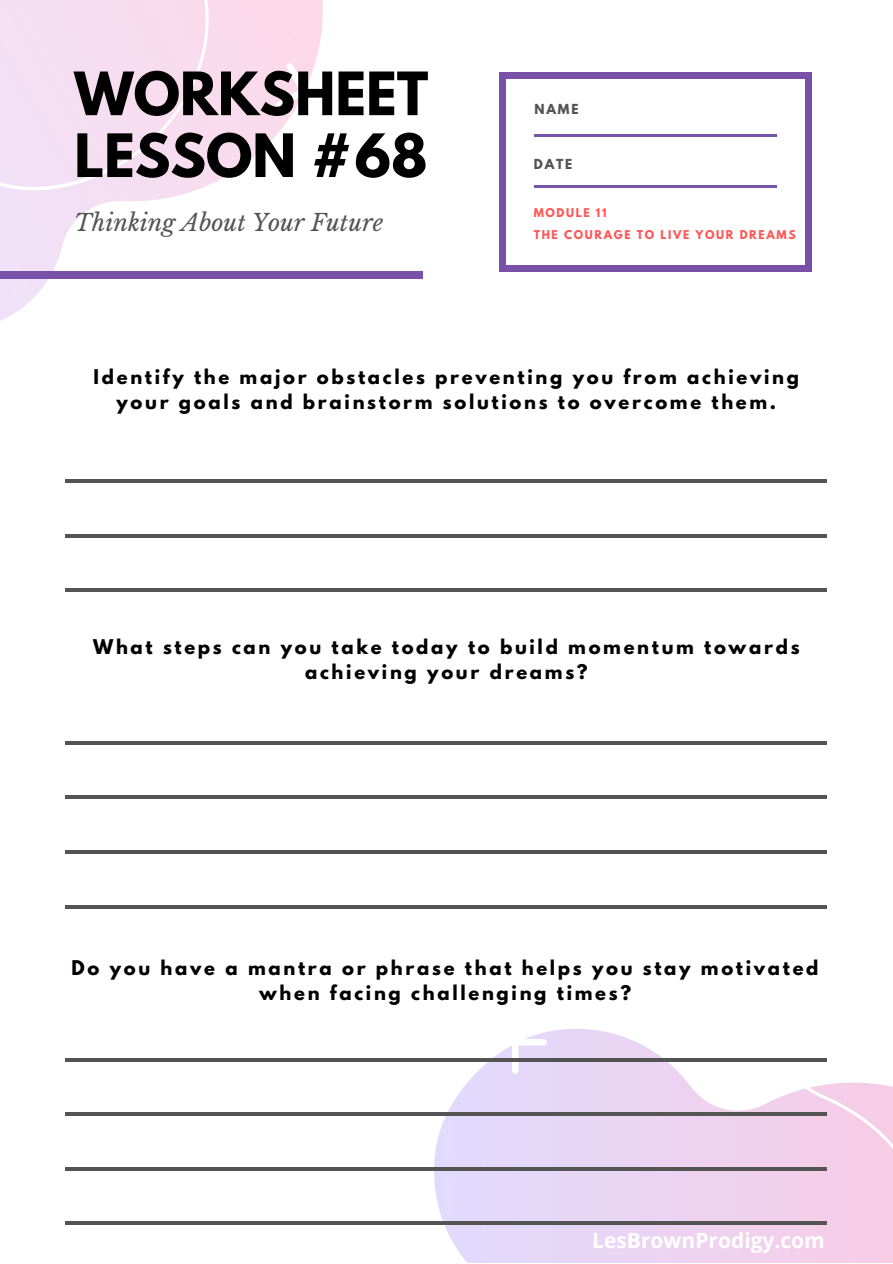
<style>
.page{position:relative;width:893px;height:1264px;background:#fff}
.page>*{position:absolute;margin:0;border:0;box-sizing:border-box;transform-origin:0 0}
.t1{font:700 52.95px "League Spartan";color:#000}
.t2{font:italic 23.1px "Libre Baskerville";color:#545454}
.t3{font:700 21px "Open Sans";color:#fff}
.t4{font:700 18px/24.8px "League Spartan";letter-spacing:.15em;color:#000;text-align:center}
.t5{font:700 12.3px "League Spartan";letter-spacing:.15em;color:#545454}
.t6{font:700 10.8px "League Spartan";letter-spacing:.15em;color:#ff5757}
</style>
<div class="page">
<div style="left:499px;top:72px;width:312px;height:199px;background:#7851a9"></div>
<div style="left:506px;top:79px;width:298px;height:185px;background:#fff"></div>
<hr style="left:534px;top:135px;width:243px;height:2px;background:#7851a9">
<hr style="left:533px;top:185px;width:243px;height:2px;background:#7851a9">
<svg style="left:330px;top:1029px;width:562px;height:233px"></svg>
<svg style="left:483px;top:1029px;width:63px;height:44px"></svg>
<svg style="left:808px;top:1029px;width:50px;height:13px"></svg>
<hr style="left:65px;top:479px;width:761px;height:3px;background:#545454">
<hr style="left:65px;top:534px;width:761px;height:3px;background:#545454">
<hr style="left:65px;top:588px;width:761px;height:4px;background:#545454">
<hr style="left:65px;top:741px;width:761px;height:3px;background:#545454">
<hr style="left:65px;top:795px;width:761px;height:4px;background:#545454">
<hr style="left:65px;top:850px;width:761px;height:3px;background:#545454">
<hr style="left:65px;top:905px;width:761px;height:3px;background:#545454">
<svg style="left:65px;top:1057px;width:761px;height:4px;fill:#545454"></svg>
<hr style="left:65px;top:1112px;width:761px;height:3px;background:#545454">
<svg style="left:65px;top:1166px;width:761px;height:4px;fill:#545454"></svg>
<hr style="left:65px;top:1221px;width:761px;height:3px;background:#545454">
<svg style="left:269px;top:0;width:54px;height:143px;fill:#fdd9e9"></svg>
<svg style="left:0;top:0;width:269px;height:321px;fill:#f8dff3"></svg>
<svg style="left:261px;top:48px;width:62px;height:86px"></svg>
<div style="left:0;top:271px;width:422px;height:8px;background:#7851a9"></div>
<p class="t1" style="left:74px;top:67px;width:355px">WORKSHEET</p>
<p class="t1" style="left:74px;top:129px;width:354px">LESSON #68</p>
<p class="t2" style="left:74px;top:208px;width:311px">Thinking About Your Future</p>
<p class="t5" style="left:534px;top:103px;width:45px">NAME</p>
<p class="t5" style="left:533px;top:158px;width:40px">DATE</p>
<p class="t6" style="left:533px;top:207px;width:74px">MODULE 11</p>
<p class="t6" style="left:533px;top:229px;width:263px">THE COURAGE TO LIVE YOUR DREAMS</p>
<p class="t4" style="left:94px;top:367px;width:707px">Identify the major obstacles preventing you from achieving your goals and brainstorm solutions to overcome them.</p>
<p class="t4" style="left:93px;top:636px;width:707px">What steps can you take today to build momentum towards achieving your dreams?</p>
<p class="t4" style="left:72px;top:957px;width:748px">Do you have a mantra or phrase that helps you stay motivated when facing challenging times?</p>
<p class="t3" style="left:592px;top:1225px;width:234px">LesBrownProdigy.com</p>
</div>
